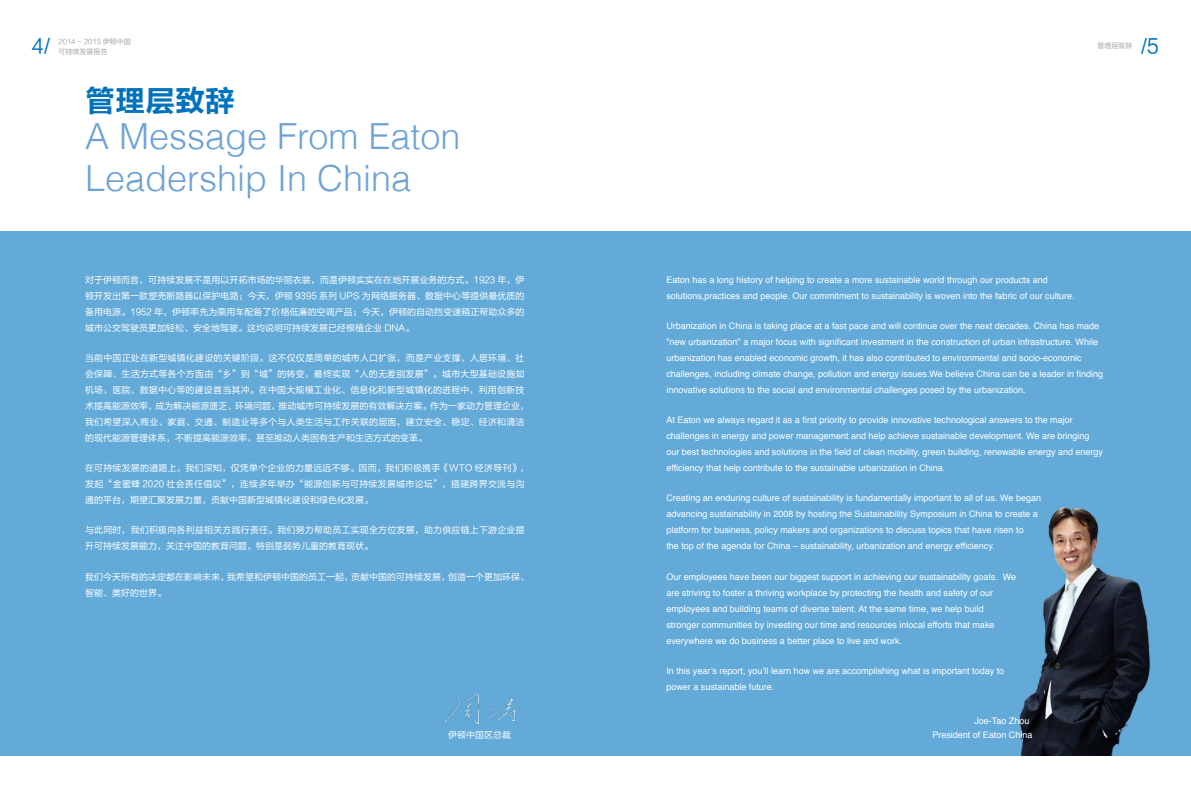
<style>
.page{position:relative;width:1191px;height:808px;background:#fff}
.page>*{position:absolute;margin:0;border:0;box-sizing:border-box;transform-origin:0 0}
.t1{font:300 36px/42px "Helvetica";color:#6da2d7}
.t2{font:30px "FZLTCHK GBK1 0";color:#0072be}
.t3{font:20px "FZLTHK GBK1 0";color:#0072be}
.t4{font:9px/16px "Helvetica";color:#fff}
.t5{font:9px/16px "FZLTHK GBK1 0";letter-spacing:.02em;color:#fff}
.t6{font:9px/16px "FZLTHK GBK1 0";color:#fff}
.t7{font:7px "FZLTHK GBK1 0";color:#a4a4a5}
</style>
<div class="page">
<div style="left:0;top:231px;width:1191px;height:524px;background:#63aad9"></div>
<img style="left:444px;top:694px;width:75px;height:31px">
<img style="left:1020px;top:507px;width:131px;height:248px">
<h3 class="t3" style="left:32px;top:35px;width:20px">4/</h3>
<p class="t7" style="left:59px;top:47px;width:50px">可持续发展报告</p>
<p class="t7" style="left:59px;top:37px;width:74px">2014 - 2015 伊顿中国</p>
<h2 class="t2" style="left:85px;top:84px;width:151px">管理层致辞</h2>
<h1 class="t1" style="left:85px;top:114px;width:377px">A Message From Eaton<br>Leadership In China</h1>
<p class="t5" style="left:85px;top:272px;width:441px;text-align:justify">对于伊顿而言，可持续发展不是用以开拓市场的华丽衣装，而是伊顿实实在在地开展业务的方式。1923 年，伊顿开发出第一款塑壳断路器以保护电路；今天，伊顿 9395 系列 UPS 为网络服务器、数据中心等提供最优质的备用电源。1952 年，伊顿率先为乘用车配备了价格低廉的空调产品；今天，伊顿的自动挡变速箱正帮助众多的城市公交驾驶员更加轻松、安全地驾驶。这均说明可持续发展已经根植企业 DNA。</p>
<p class="t5" style="left:85px;top:350px;width:445px">当前中国正处在新型城镇化建设的关键阶段。这不仅仅是简单的城市人口扩张，而是产业支撑、人居环境、社会保障、生活方式等各个方面由“乡”到“城”的转变，最终实现“人的无差别发展”。城市大型基础设施如机场、医院、数据中心等的建设首当其冲。在中国大规模工业化、信息化和新型城镇化的进程中，利用创新技术提高能源效率，成为解决能源匮乏、环境问题，推动城市可持续发展的有效解决方案。作为一家动力管理企业，我们希望深入商业、家庭、交通、制造业等多个与人类生活与工作关联的层面，建立安全、稳定、经济和清洁的现代能源管理体系，不断提高能源效率，甚至推动人类固有生产和生活方式的变革。</p>
<p class="t5" style="left:85px;top:460px;width:445px">在可持续发展的道路上，我们深知，仅凭单个企业的力量远远不够。因而，我们积极携手《WTO 经济导刊》，发起“金蜜蜂 2020 社会责任倡议”，连续多年举办“能源创新与可持续发展城市论坛”，搭建跨界交流与沟通的平台，期望汇聚发展力量，贡献中国新型城镇化建设和绿色化发展。</p>
<p class="t5" style="left:85px;top:522px;width:441px">与此同时，我们积极向各利益相关方践行责任。我们努力帮助员工实现全方位发展，助力供应链上下游企业提升可持续发展能力，关注中国的教育问题，特别是弱势儿童的教育现状。</p>
<p class="t6" style="left:85px;top:569px;width:445px">我们今天所有的决定都在影响未来，我希望和伊顿中国的员工一起，贡献中国的可持续发展，创造一个更加环保、智能、美好的世界。</p>
<p class="t6" style="left:448px;top:727px;width:64px">伊顿中国区总裁</p>
<p class="t7" style="left:1097px;top:42px;width:36px">管理层致辞</p>
<h3 class="t3" style="left:1141px;top:35px;width:19px">/5</h3>
<p class="t4" style="left:666px;top:272px;width:410px">Eaton has a long history of helping to create a more sustainable world through our products and solutions,practices and people. Our commitment to sustainability is woven into the fabric of our culture.</p>
<p class="t4" style="left:666px;top:318px;width:438px">Urbanization in China is taking place at a fast pace and will continue over the next decades. China has made "new urbanization" a major focus with significant investment in the construction of urban infrastructure. While urbanization has enabled economic growth, it has also contributed to environmental and socio-economic challenges, including climate change, pollution and energy issues.We believe China can be a leader in finding innovative solutions to the social and environmental challenges posed by the urbanization.</p>
<p class="t4" style="left:666px;top:412px;width:438px">At Eaton we always regard it as a first priority to provide innovative technological answers to the major challenges in energy and power management and help achieve sustainable development. We are bringing our best technologies and solutions in the field of clean mobility, green building, renewable energy and energy efficiency that help contribute to the sustainable urbanization in China.</p>
<p class="t4" style="left:666px;top:490px;width:376px">Creating an enduring culture of sustainability is fundamentally important to all of us. We began advancing sustainability in 2008 by hosting the Sustainability Symposium in China to create a platform for business, policy makers and organizations to discuss topics that have risen to<br>the top of the agenda for China – sustainability, urbanization and energy efficiency.</p>
<p class="t4" style="left:666px;top:569px;width:351px">Our employees have been our biggest support in achieving our sustainability goals. We are striving to foster a thriving workplace by protecting the health and safety of our employees and building teams of diverse talent. At the same time, we help build stronger communities by investing our time and resources inlocal efforts that make everywhere we do business a better place to live and work.</p>
<p class="t4" style="left:666px;top:663px;width:339px">In this year’s report, you’ll learn how we are accomplishing what is important today to power a sustainable future.</p>
<p class="t4" style="left:932px;top:714px;width:102px;line-height:14.2px;text-indent:42px">Joe-Tao Zhou<br>President of Eaton China</p>
</div>
